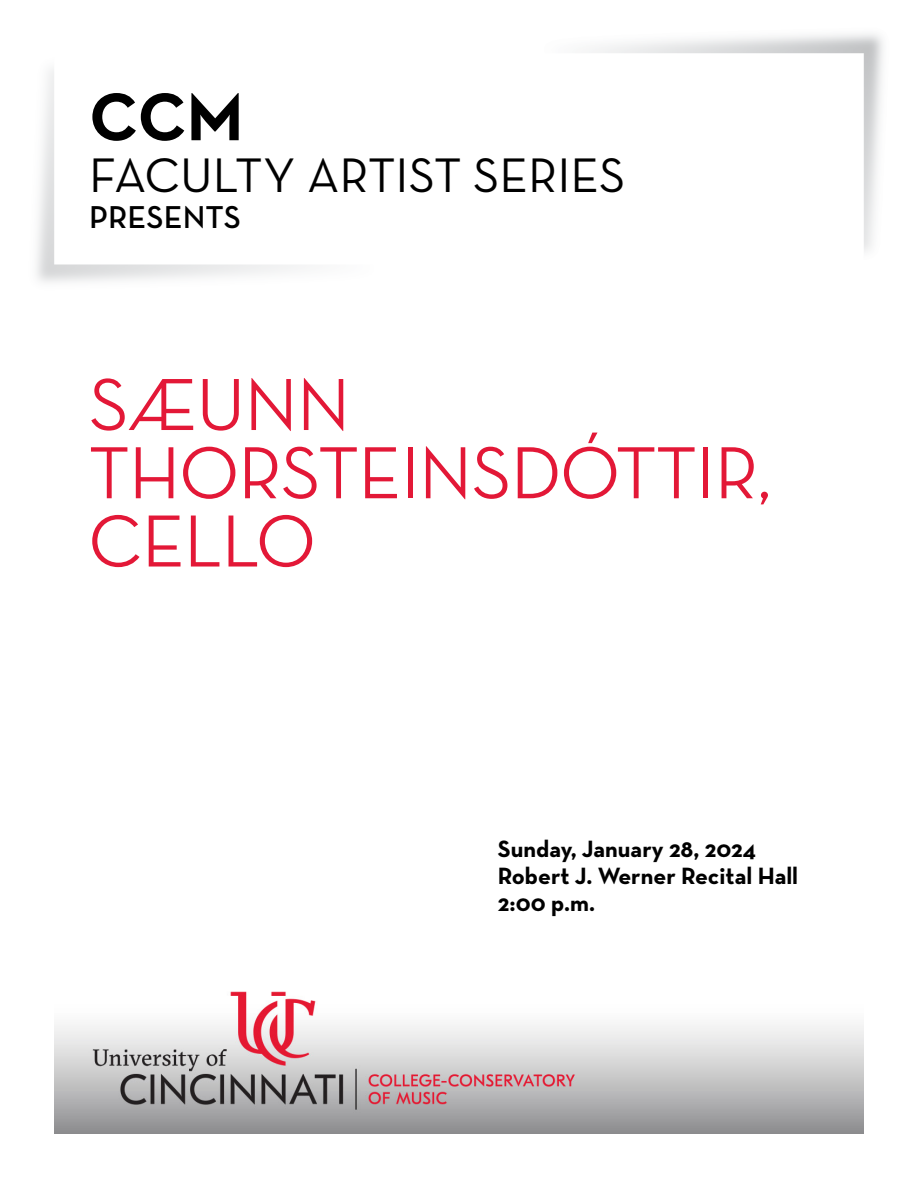
<style>
.page{position:relative;width:918px;height:1188px;background:#fff}
.page>*{position:absolute;margin:0;border:0;box-sizing:border-box;transform-origin:0 0}
.Concert_Title__H1{font:500 75px/68.2px "Neutra Disp";color:#e31837}
.Page_Intro__H1{font:700 68.7px "Neutra Text";color:#000}
.Page_Intro__H1-2{font:49.35px "Neutra Text";color:#000}
.Page_Intro__H1-3{font:600 32.25px "Neutra Text";color:#000}
.Date_Venue_Time__H3{font:700 24px "Neutra Text";color:#000}
</style>
<div class="page">
<img style="left:54px;top:991px;width:810px;height:143px">
<img style="left:589px;top:34px;width:294px;height:218px">
<h1 class="Page_Intro__H1" style="left:89px;top:74px;width:156px">CCM</h1>
<h1 class="Page_Intro__H1-2" style="left:89px;top:145px;width:538px">FACULTY ARTIST SERIES</h1>
<h1 class="Page_Intro__H1-3" style="left:89px;top:197px;width:153px">PRESENTS</h1>
<h1 class="Concert_Title__H1" style="left:89px;top:371px;width:683px">SÆUNN<br>THORSTEINSDÓTTIR,<br>CELLO</h1>
<h3 class="Date_Venue_Time__H3" style="left:498px;top:834px;width:260px">Sunday, January 28, 2024</h3>
<h3 class="Date_Venue_Time__H3" style="left:498px;top:861px;width:302px">Robert J. Werner Recital Hall</h3>
<h3 class="Date_Venue_Time__H3" style="left:498px;top:888px;width:99px">2:00 p.m.</h3>
</div>
